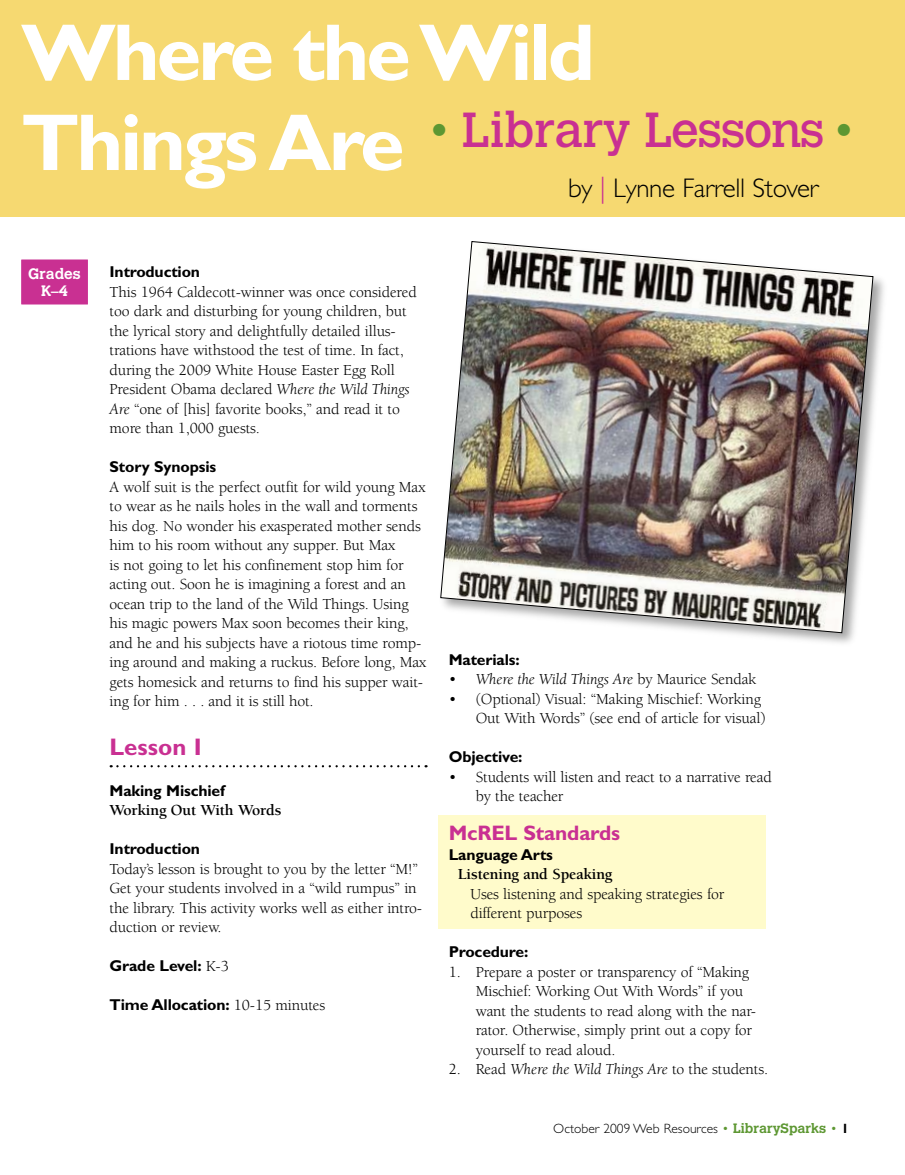
<style>
.page{position:relative;width:905px;height:1175px;background:#fff}
.page>*{position:absolute;margin:0;border:0;box-sizing:border-box;transform-origin:0 0}
.t1{font:700 81px "Gill Sans";letter-spacing:-.04em;color:#fff}
.t2{font:48.75px "Calvert";letter-spacing:-.02em;color:#c93092}
.t3{font:300 27px "Gill Sans";letter-spacing:-.015em;color:#000}
.t4{font:700 24px "Gill Sans";color:#c93092}
.t5{font:700 21px "Gill Sans";letter-spacing:-.01em;color:#c93092}
.t6{font:15.75px/19.5px "Berkeley";letter-spacing:-.01em;color:#000}
.t7{font:700 15.75px "Gill Sans";letter-spacing:-.01em;color:#000}
.t8{font:italic 15.75px "Berkeley";letter-spacing:-.01em;color:#000}
.t9{font:700 15.75px "Berkeley";letter-spacing:-.01em;color:#000}
.t10{font:700 15px/16.5px "Calvert";color:#fff;text-align:center}
.t11{font:300 13.5px "Gill Sans";color:#000}
.s1{font-family:"Gill Sans";font-weight:700;font-size:81px;color:#fff}
.s2{color:#5d9732}
.s3{color:#c93092}
.s4{font-style:italic}
.s5{font-family:"Berkeley";font-weight:400}
.s6{font-style:normal}
.s7{font-family:"Calvert";font-weight:700;color:#5d9732}
</style>
<div class="page">
<div style="left:437px;top:815px;width:328px;height:114px;background:#fffbcb"></div>
<div style="left:0;top:0;width:904px;height:217px;background:#f6d971"></div>
<svg style="left:111px;top:765px;width:315px;height:2px"></svg>
<div style="left:20px;top:258px;width:69px;height:47px;background:#c93092"></div>
<div style="left:19px;top:257px;width:71px;height:49px;border:2px solid #fff"></div>
<div style="left:437px;top:238px;width:452px;height:411px;background:#000;opacity:.35"></div>
<img style="left:440px;top:241px;width:433px;height:392px">
<h1 class="t1" style="left:21px;top:5px;width:575px">Where the Wild</h1>
<h2 class="t2" style="left:21px;top:102px;width:833px"><span class="s1">Things Are</span> <span class="s2">•</span> Library Lessons <span class="s2">•</span></h2>
<h3 class="t3" style="left:568px;top:173px;width:252px">by <span class="s3">|</span> Lynne Farrell Stover</h3>
<p class="t10" style="left:28px;top:266px;width:54px">Grades<br>K–4</p>
<p class="t7" style="left:110px;top:262px;width:92px">Introduction</p>
<p class="t6" style="left:110px;top:282px;width:309px">This 1964 Caldecott-winner was once considered too dark and disturbing for young children, but the lyrical story and delightfully detailed illus&shy;trations have withstood the test of time. In fact, during the 2009 White House Easter Egg Roll President Obama declared <span class="s4">Where the Wild Things Are</span> “one of [his] favorite books,” and read it to more than 1,000 guests.</p>
<p class="t7" style="left:110px;top:457px;width:108px">Story Synopsis</p>
<p class="t6" style="left:110px;top:477px;width:318px">A wolf suit is the perfect outfit for wild young Max to wear as he nails holes in the wall and torments his dog. No wonder his exasperated mother sends him to his room without any supper. But Max<br>is not going to let his confinement stop him for acting out. Soon he is imagining a forest and an ocean trip to the land of the Wild Things. Using his magic powers Max soon becomes their king, and he and his subjects have a riotous time romp&shy;ing around and making a ruckus. Before long, Max gets homesick and returns to find his supper wait&shy;ing for him . . . and it is still hot.</p>
<h3 class="t4" style="left:110px;top:732px;width:94px">Lesson I</h3>
<p class="t7" style="left:110px;top:781px;width:117px">Making Mischief</p>
<p class="t9" style="left:110px;top:802px;width:173px">Working Out With Words</p>
<p class="t7" style="left:110px;top:839px;width:92px">Introduction</p>
<p class="t6" style="left:110px;top:859px;width:314px">Today’s lesson is brought to you by the letter “M!” Get your students involved in a “wild rumpus” in the library. This activity works well as either intro&shy;duction or review.</p>
<p class="t7" style="left:110px;top:956px;width:121px">Grade Level: <span class="s5">K-3</span></p>
<p class="t7" style="left:110px;top:995px;width:217px">Time Allocation: <span class="s5">10-15 minutes</span></p>
<p class="t7" style="left:448px;top:650px;width:72px">Materials:</p>
<p class="t8" style="left:448px;top:671px;width:309px"><span class="s6">•</span> Where the Wild Things Are <span class="s6">by Maurice Sendak</span></p>
<p class="t6" style="left:449px;top:689px;width:318px;text-align:right">• (Optional) Visual: “Making Mischief: Working<br>Out With Words” (see end of article for visual)</p>
<p class="t7" style="left:448px;top:747px;width:75px">Objective:</p>
<p class="t6" style="left:476px;top:767px;width:297px;text-indent:-27px">• Students will listen and react to a narrative read by the teacher</p>
<h3 class="t5" style="left:448px;top:820px;width:173px">McREL Standards</h3>
<p class="t7" style="left:448px;top:845px;width:106px">Language Arts</p>
<p class="t9" style="left:457px;top:865px;width:156px">Listening and Speaking</p>
<p class="t6" style="left:470px;top:884px;width:255px">Uses listening and speaking strategies for different purposes</p>
<p class="t7" style="left:448px;top:942px;width:81px">Procedure:</p>
<p class="t6" style="left:476px;top:962px;width:282px;text-indent:-27px">1. Prepare a poster or transparency of “Making Mischief: Working Out With Words” if you want the students to read along with the nar&shy;rator. Otherwise, simply print out a copy for yourself to read aloud.</p>
<p class="t8" style="left:449px;top:1061px;width:321px"><span class="s6">2. Read</span> Where the Wild Things Are <span class="s6">to the students.</span></p>
<p class="t11" style="left:553px;top:1121px;width:285px">October 2009 Web Resources <span class="s2">•</span> <span class="s7">LibrarySparks</span> <span class="s2">•</span></p>
</div>
